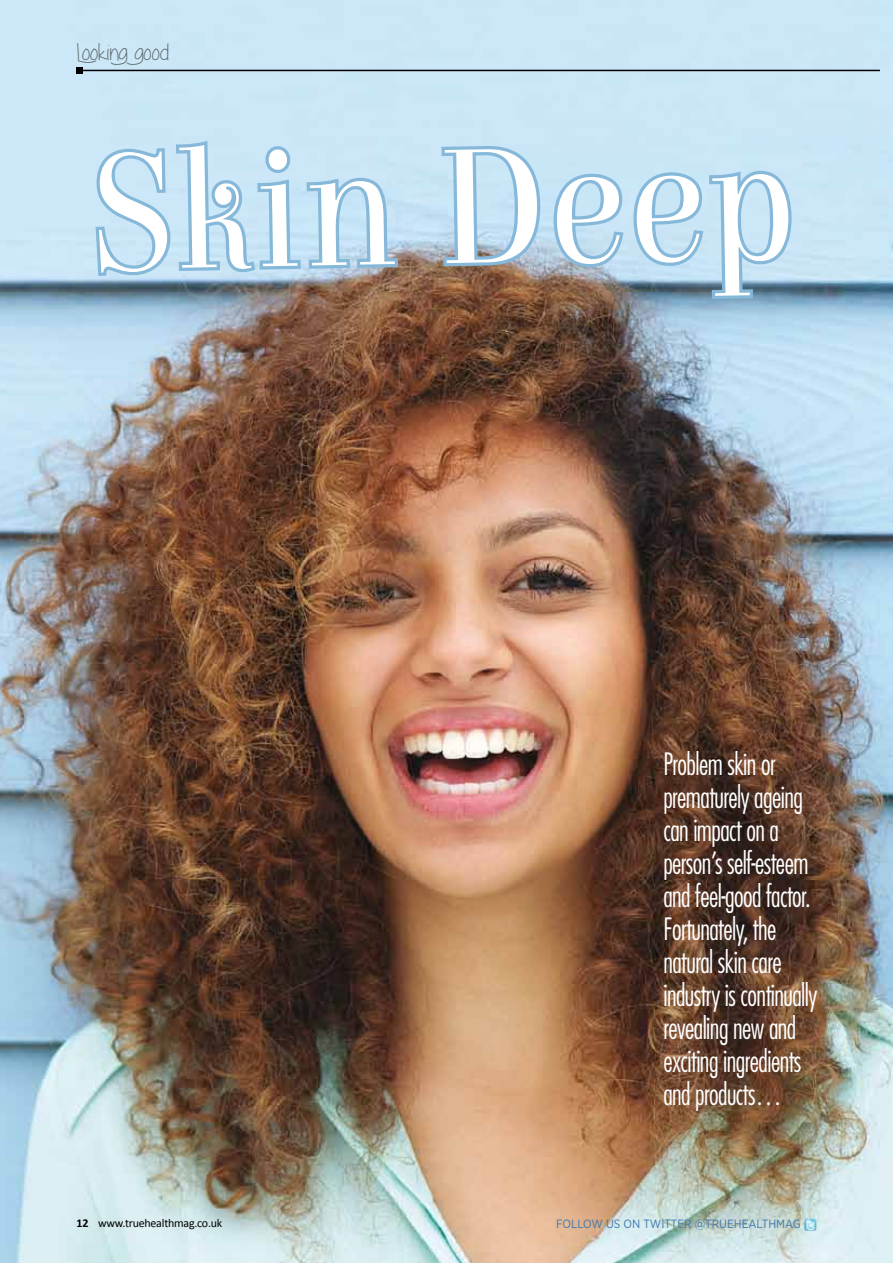
<style>
.page{position:relative;width:893px;height:1263px;background:#fff}
.page>*{position:absolute;margin:0;border:0;box-sizing:border-box;transform-origin:0 0}
.t1{font:174px "Elsie";color:#fff;scale:.9 1}
.t2{font:300 condensed 30px/33px "Futura";letter-spacing:-.02em;color:#fff;scale:.9 1}
.t3{font:24px "Love Me Forever";color:#596767}
.t4{font:12px "Gotham Narrow";color:#3b79b2}
.t5{font:12px "Calibri";letter-spacing:-.02em;color:#000}
.s1{font-weight:700}
</style>
<div class="page">
<img style="left:0;top:0;width:893px;height:1263px">
<hr style="left:80px;top:70px;width:800px;height:1px;background:#000">
<svg style="left:77px;top:67px;width:6px;height:6px"></svg>
<svg style="left:804px;top:1218px;width:12px;height:13px"></svg>
<svg style="left:92px;top:0;width:309px;height:279px;background:#beddf0"></svg>
<svg style="left:438px;top:144px;width:105px;height:126px;background:#aecee3"></svg>
<svg style="left:550px;top:167px;width:245px;height:135px;background:#a7c6da"></svg>
<p class="t3" style="left:77px;top:41px;width:94px">Looking good</p>
<h1 class="t1" style="left:91px;top:117px;width:783px;rotate:-1deg">Skin Deep</h1>
<p class="t2" style="left:663px;top:747px;width:173px">Problem skin or prematurely ageing can impact on a person’s self-esteem and feel-good factor.<br>Fortunately, the natural skin care industry is continually revealing new and exciting ingredients and products…</p>
<p class="t5" style="left:77px;top:1216px;width:147px"><span class="s1">12</span> www.truehealthmag.co.uk</p>
<p class="t4" style="left:556px;top:1217px;width:246px">FOLLOW US ON TWITTER @TRUEHEALTHMAG</p>
</div>
